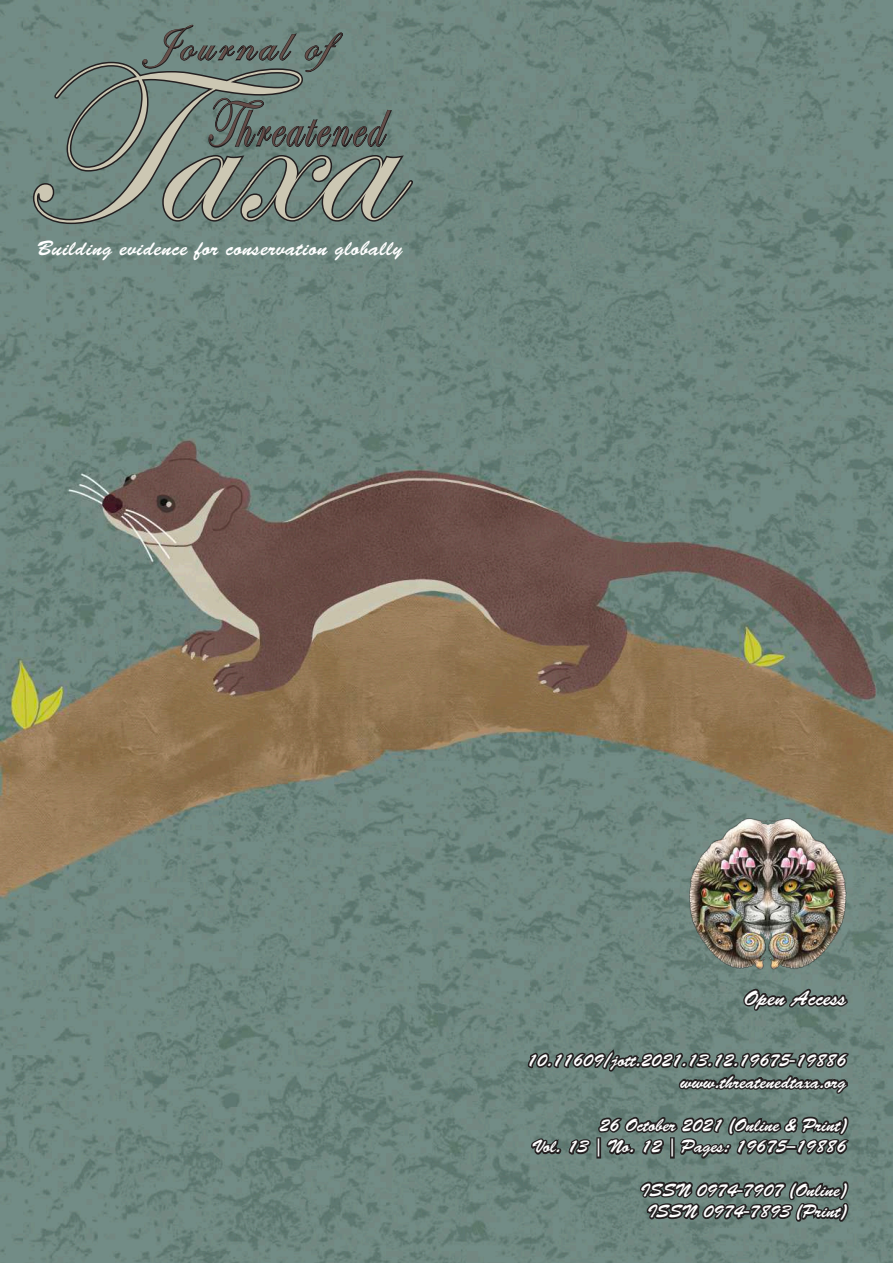
<style>
.page{position:relative;width:893px;height:1263px;background:#fff}
.page>*{position:absolute;margin:0;border:0;box-sizing:border-box;transform-origin:0 0}
.t1{font:230.25px "Edwardian Script ITC";color:#ccc7b3}
.t2{font:69.75px "Edwardian Script ITC";letter-spacing:.07em;color:#654d49;scale:.67 1}
.t3{font:49.5px "Edwardian Script ITC";letter-spacing:.08em;color:#68514b}
.t4{font:21px "Brush Script Std";letter-spacing:.02em;color:#fff}
.t5{font:21px "Brush Script Std";color:#fff}
.t6{font:18px/21.6px "Brush Script Std";color:#fff;text-align:right}
</style>
<div class="page">
<img style="left:0;top:0;width:893px;height:1263px">
<div style="left:605px;top:733px;width:288px;height:320px;background:#fffdf1;opacity:.05"></div>
<svg style="left:31px;top:60px;width:273px;height:166px;background:#657a75"></svg>
<svg style="left:141px;top:24px;width:273px;height:199px;background:#60736e"></svg>
<svg style="left:526px;top:737px;width:325px;height:526px;background:#697870"></svg>
<h3 class="t3" style="left:146px;top:17px;width:212px">Journal of</h3>
<h2 class="t2" style="left:206px;top:86px;width:265px">Threatened</h2>
<h1 class="t1" style="left:17px;top:22px;width:375px">Taxa</h1>
<p class="t4" style="left:37px;top:236px;width:367px">Building evidence for conservation globally</p>
<p class="t5" style="left:744px;top:986px;width:103px">Open Access</p>
<p class="t6" style="left:527px;top:1050px;width:321px">10.11609/jott.2021.13.12.19675-19886 www.threatenedtaxa.org</p>
<p class="t6" style="left:532px;top:1114px;width:316px">26 October 2021 (Online &amp; Print)<br>Vol. 13 | No. 12 | Pages: 19675–19886</p>
<p class="t6" style="left:641px;top:1179px;width:207px;text-align:center">ISSN 0974-7907 (Online)<br>ISSN 0974-7893 (Print)</p>
</div>
